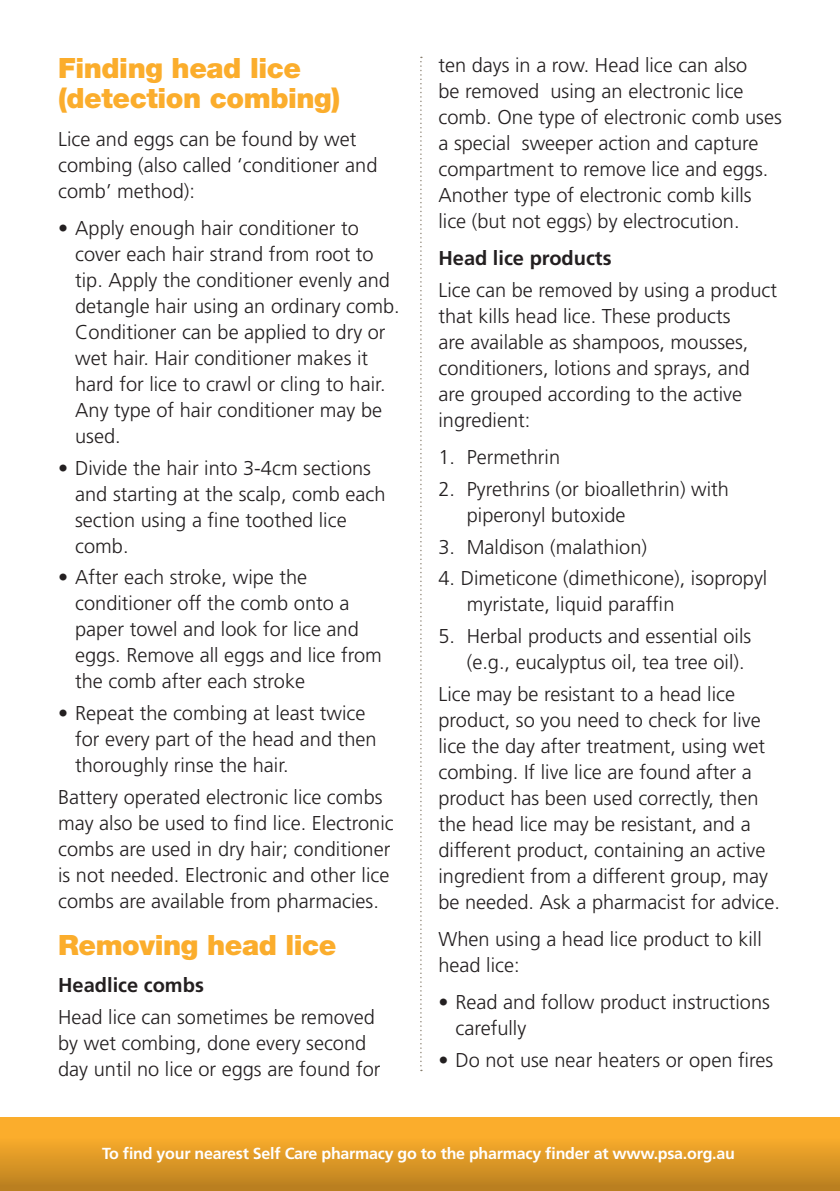
<style>
.page{position:relative;width:840px;height:1191px;background:#fff}
.page>*{position:absolute;margin:0;border:0;box-sizing:border-box;transform-origin:0 0}
.t1{font:900 28px/30px "Helvetica Neue";letter-spacing:-.015em;color:#fbad2c}
.t2{font:300 20px/26px "Frutiger LT Std";color:#231f20}
.t3{font:700 20px "Frutiger LT Std";color:#231f20}
.t4{font:700 16px "Frutiger LT Std";letter-spacing:-.015em;color:#fff}
</style>
<div class="page">
<div style="left:0;top:1117px;width:839px;height:74px;background:linear-gradient(to bottom,#ffb72e,#bc8120)"></div>
<svg style="left:420px;top:57px;width:1px;height:1014px"></svg>
<h1 class="t1" style="left:58px;top:53px;width:283px">Finding head lice (detection combing)</h1>
<p class="t2" style="left:58px;top:126px;width:320px">Lice and eggs can be found by wet combing (also called ‘conditioner and comb’ method):</p>
<p class="t2" style="left:75px;top:215px;width:326px;text-indent:-17px">• Apply enough hair conditioner to cover each hair strand from root to tip. Apply the conditioner evenly and detangle hair using an ordinary comb.<br>Conditioner can be applied to dry or wet hair. Hair conditioner makes it hard for lice to crawl or cling to hair.<br>Any type of hair conditioner may be used.</p>
<p class="t2" style="left:75px;top:455px;width:312px;text-indent:-17px">• Divide the hair into 3-4cm sections and starting at the scalp, comb each section using a fine toothed lice comb.</p>
<p class="t2" style="left:75px;top:565px;width:308px;text-indent:-17px">• After each stroke, wipe the conditioner off the comb onto a paper towel and look for lice and eggs. Remove all eggs and lice from the comb after each stroke</p>
<p class="t2" style="left:75px;top:700px;width:303px;text-indent:-17px">• Repeat the combing at least twice for every part of the head and then thoroughly rinse the hair.</p>
<p class="t2" style="left:58px;top:784px;width:337px">Battery operated electronic lice combs may also be used to find lice. Electronic combs are used in dry hair; conditioner is not needed. Electronic and other lice combs are available from pharmacies.</p>
<h1 class="t1" style="left:58px;top:929px;width:280px">Removing head lice</h1>
<p class="t3" style="left:58px;top:973px;width:147px">Headlice combs</p>
<p class="t2" style="left:58px;top:1004px;width:323px">Head lice can sometimes be removed by wet combing, done every second day until no lice or eggs are found for</p>
<p class="t2" style="left:438px;top:52px;width:345px">ten days in a row. Head lice can also<br>be removed using an electronic lice comb. One type of electronic comb uses a special sweeper action and capture compartment to remove lice and eggs.<br>Another type of electronic comb kills lice (but not eggs) by electrocution.</p>
<p class="t3" style="left:438px;top:246px;width:174px">Head lice products</p>
<p class="t2" style="left:438px;top:277px;width:340px">Lice can be removed by using a product that kills head lice. These products<br>are available as shampoos, mousses, conditioners, lotions and sprays, and are grouped according to the active ingredient:</p>
<p class="t2" style="left:438px;top:444px;width:123px">1. Permethrin</p>
<p class="t2" style="left:466px;top:476px;width:263px;text-indent:-28px">2. Pyrethrins (or bioallethrin) with piperonyl butoxide</p>
<p class="t2" style="left:438px;top:534px;width:210px">3. Maldison (malathion)</p>
<p class="t2" style="left:466px;top:565px;width:302px;text-indent:-28px">4. Dimeticone (dimethicone), isopropyl myristate, liquid paraffin</p>
<p class="t2" style="left:466px;top:623px;width:286px;text-indent:-28px">5. Herbal products and essential oils (e.g., eucalyptus oil, tea tree oil).</p>
<p class="t2" style="left:438px;top:681px;width:343px">Lice may be resistant to a head lice product, so you need to check for live lice the day after treatment, using wet combing. If live lice are found after a product has been used correctly, then the head lice may be resistant, and a different product, containing an active ingredient from a different group, may be needed. Ask a pharmacist for advice.</p>
<p class="t2" style="left:438px;top:926px;width:325px">When using a head lice product to kill head lice:</p>
<p class="t2" style="left:455px;top:989px;width:316px;text-indent:-17px">• Read and follow product instructions carefully</p>
<p class="t2" style="left:438px;top:1047px;width:336px">• Do not use near heaters or open fires</p>
<p class="t4" style="left:102px;top:1143px;width:633px">To find your nearest Self Care pharmacy go to the pharmacy finder at www.psa.org.au</p>
</div>
